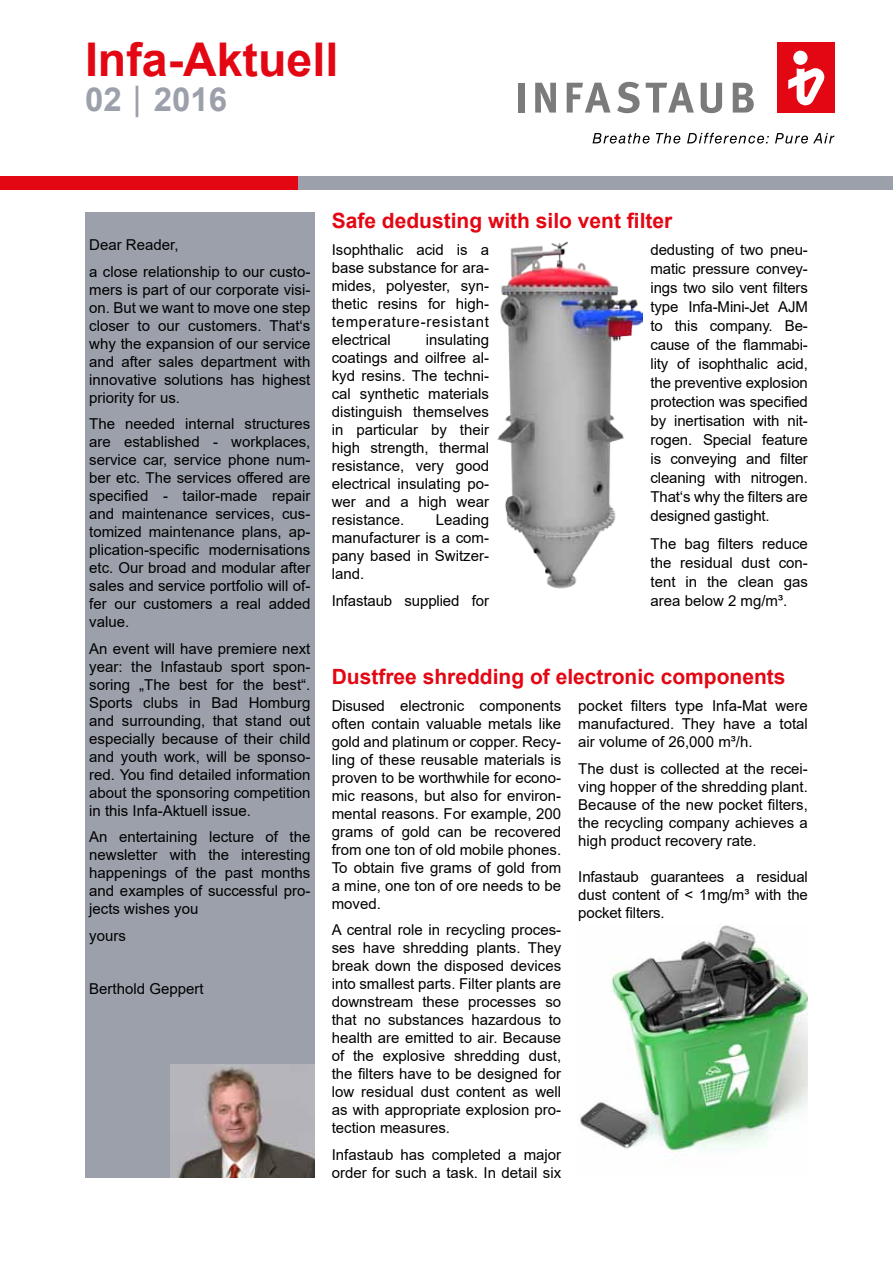
<style>
.page{position:relative;width:893px;height:1263px;background:#fff}
.page>*{position:absolute;margin:0;border:0;box-sizing:border-box;transform-origin:0 0}
.t1{font:700 46.5px "Arial";color:#e30613}
.t2{font:700 33px "Arial";color:#9ba0aa}
.t3{font:700 21px "Arial";color:#e30613}
.t4{font:15px/18px "Arial";color:#000;text-align:justify}
.s1{font-family:"Tahoma";font-weight:400}
</style>
<div class="page">
<div style="left:298px;top:176px;width:595px;height:13px;background:#9ba0aa"></div>
<div style="left:0;top:176px;width:298px;height:13px;background:#e30613"></div>
<svg style="left:592px;top:133px;width:58px;height:11px"></svg>
<svg style="left:656px;top:133px;width:24px;height:11px"></svg>
<svg style="left:687px;top:133px;width:82px;height:11px"></svg>
<svg style="left:775px;top:133px;width:59px;height:11px"></svg>
<div style="left:518px;top:83px;width:6px;height:30px;background:#7c7b7b"></div>
<svg style="left:535px;top:83px;width:21px;height:30px"></svg>
<svg style="left:567px;top:83px;width:44px;height:30px"></svg>
<svg style="left:617px;top:82px;width:23px;height:31px"></svg>
<svg style="left:646px;top:83px;width:48px;height:30px"></svg>
<svg style="left:701px;top:83px;width:21px;height:30px"></svg>
<svg style="left:733px;top:83px;width:21px;height:30px"></svg>
<div style="left:778px;top:43px;width:57px;height:70px;background:#e30613"></div>
<div style="left:793px;top:51px;width:14px;height:14px;background:#fff;border-radius:50%"></div>
<svg style="left:788px;top:68px;width:36px;height:37px"></svg>
<div style="left:85px;top:213px;width:230px;height:965px;background:#9ba0aa"></div>
<img style="left:170px;top:1064px;width:145px;height:114px">
<img style="left:498px;top:241px;width:144px;height:347px">
<img style="left:578px;top:925px;width:230px;height:231px">
<h1 class="t1" style="left:85px;top:27px;width:255px">Infa-Aktuell</h1>
<h2 class="t2" style="left:85px;top:76px;width:144px">02 <span class="s1">|</span> 2016</h2>
<p class="t4" style="left:89px;top:232px;width:223px;line-height:26.5px">Dear Reader,<br>a close relationship to our custo-</p>
<p class="t4" style="left:89px;top:280px;width:223px">mers is part of our corporate visi&shy;on. But we want to move one step closer to our customers. That‘s why the expansion of our service and after sales department with innovative solutions has highest priority for us.</p>
<p class="t4" style="left:89px;top:415px;width:223px">The needed internal structures are established - workplaces, service car, service phone num&shy;ber etc. The services offered are specified - tailor-made repair and maintenance services, cus&shy;tomized maintenance plans, ap&shy;plication-specific modernisations etc. Our broad and modular after sales and service portfolio will of&shy;fer our customers a real added value.</p>
<p class="t4" style="left:89px;top:639px;width:223px">An event will have premiere next year: the Infastaub sport spon&shy;soring „The best for the best“.<br>Sports clubs in Bad Homburg and surrounding, that stand out especially because of their child and youth work, will be sponso&shy;red. You find detailed information about the sponsoring competition in this Infa-Aktuell issue.</p>
<p class="t4" style="left:89px;top:828px;width:223px">An entertaining lecture of the newsletter with the interesting happenings of the past months and examples of successful pro&shy;jects wishes you</p>
<p class="t4" style="left:89px;top:926px;width:38px">yours</p>
<p class="t4" style="left:89px;top:979px;width:116px">Berthold Geppert</p>
<h3 class="t3" style="left:332px;top:206px;width:342px">Safe dedusting with silo vent filter</h3>
<p class="t4" style="left:332px;top:240px;width:159px">Isophthalic acid is a base substance for ara&shy;mides, polyester, syn&shy;thetic resins for high&shy;temperature-resistant electrical</p>
<p class="t4" style="left:650px;top:240px;width:159px;line-height:19px">dedusting of two pneu&shy;matic pressure convey&shy;ings two silo vent filters type Infa-Mini-Jet AJM to this company. Be&shy;cause of the flammabi&shy;lity of isophthalic acid, the preventive explosion protection was specified by inertisation with nit&shy;rogen. Special feature is conveying and filter cleaning with nitrogen.<br>That‘s why the filters are designed gastight.</p>
<p class="t4" style="left:650px;top:534px;width:159px;line-height:19px">The bag filters reduce the residual dust con&shy;tent in the clean gas area below 2 mg/m³.</p>
<p class="t4" style="left:332px;top:330px;width:159px;text-indent:94px">insulating coatings and oilfree al&shy;kyd resins. The techni&shy;cal synthetic materials distinguish themselves in particular by their high strength, thermal resistance, very good electrical insulating po&shy;wer and a high wear resistance.</p>
<p class="t4" style="left:332px;top:511px;width:159px;text-indent:104px">Leading manufacturer is a com&shy;pany based in Switzer&shy;land.</p>
<p class="t4" style="left:332px;top:591px;width:159px">Infastaub supplied for</p>
<h3 class="t3" style="left:332px;top:662px;width:455px">Dustfree shredding of electronic components</h3>
<p class="t4" style="left:332px;top:696px;width:231px">Disused electronic components often contain valuable metals like gold and platinum or copper. Recy&shy;ling of these reusable materials is proven to be worthwhile for econo&shy;mic reasons, but also for environ&shy;mental reasons. For example, 200 grams of gold can be recovered from one ton of old mobile phones.<br>To obtain five grams of gold from a mine, one ton of ore needs to be moved.</p>
<p class="t4" style="left:332px;top:921px;width:231px">A central role in recycling proces&shy;ses have shredding plants. They break down the disposed devices into smallest parts. Filter plants are downstream these processes so that no substances hazardous to health are emitted to air. Because of the explosive shredding dust, the filters have to be designed for low residual dust content as well as with appropriate explosion pro&shy;tection measures.</p>
<p class="t4" style="left:332px;top:1145px;width:231px">Infastaub has completed a major order for such a task. In detail six</p>
<p class="t4" style="left:578px;top:696px;width:231px">pocket filters type Infa-Mat were manufactured. They have a total air volume of 26,000 m³/h.</p>
<p class="t4" style="left:578px;top:760px;width:231px">The dust is collected at the recei&shy;ving hopper of the shredding plant.<br>Because of the new pocket filters, the recycling company achieves a high product recovery rate.</p>
<p class="t4" style="left:578px;top:868px;width:231px">Infastaub guarantees a residual dust content of &lt; 1mg/m³ with the pocket filters.</p>
</div>
